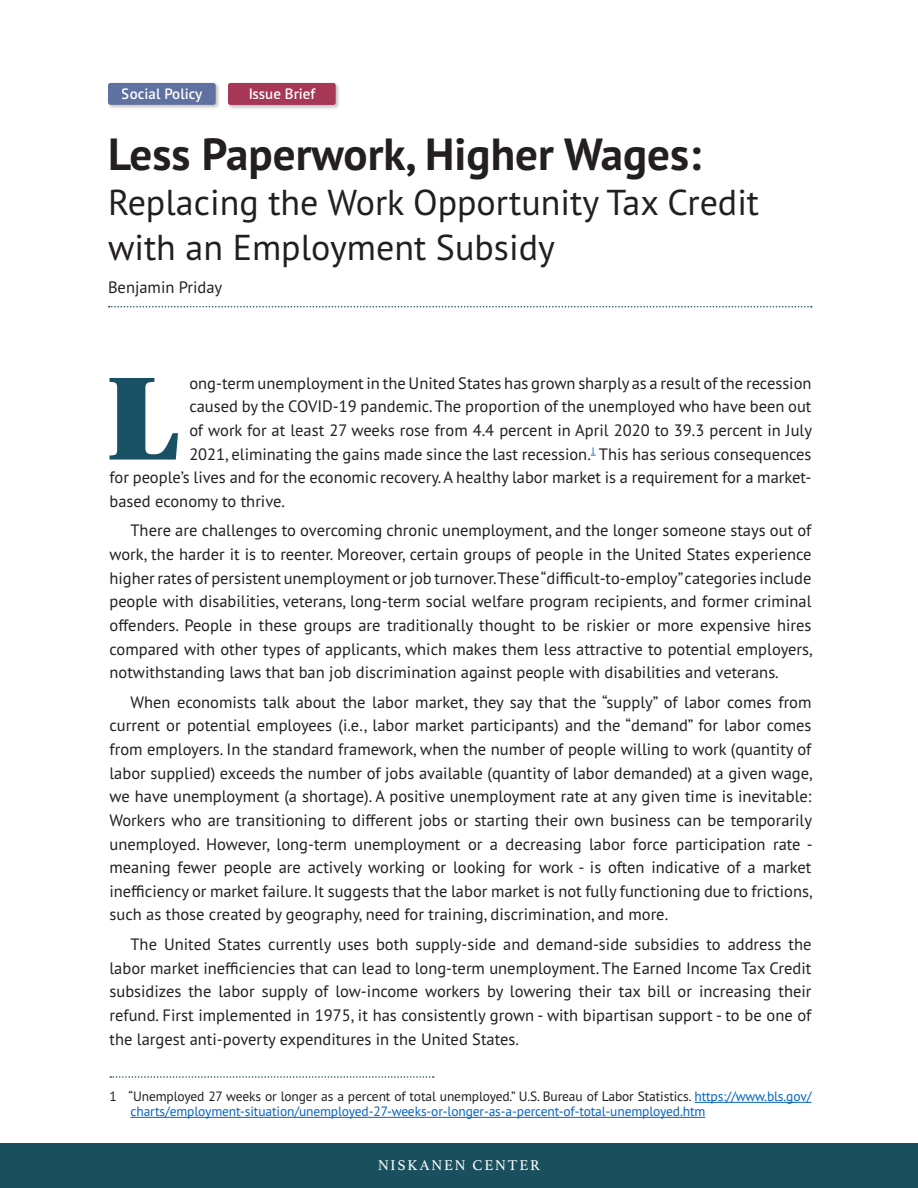
<style>
.page{position:relative;width:918px;height:1188px;background:#fff}
.page>*{position:absolute;margin:0;border:0;box-sizing:border-box;transform-origin:0 0}
.Drop_cap_graf{font:125.55px "Utopia Std Black Headline";color:#175163}
.Body_no_tab{font:700 45px "PT Sans Pro";color:#231f20}
.Body_no_tab-2{font:36px/45px "PT Sans Pro";color:#231f20}
.Body{font:16.5px/23.7px "PT Sans Pro";color:#231f20;text-align:justify}
.Drop_cap_graf-2{font:16.5px "PT Sans Pro";color:#231f20}
.t1{font:600 15px "PT Sans Pro";color:#fff}
.t2{font:15px "Athelas";letter-spacing:.12em;color:#fff}
.Footnote_text{font:13.5px/15px "PT Sans Pro";letter-spacing:-.01em;color:#0563c1}
.s1{color:#231f20}
</style>
<div class="page">
<div style="left:0;top:1144px;width:918px;height:44px;background:#1a505d"></div>
<svg style="left:110px;top:1076px;width:324px;height:2px"></svg>
<hr style="left:695px;top:1102px;width:116px;height:1px;background:#0563c1">
<hr style="left:130px;top:1117px;width:575px;height:1px;background:#0563c1">
<div style="left:107px;top:82px;width:114px;height:28px;background:#231f20;opacity:.27"></div>
<div style="left:108px;top:83px;width:108px;height:22px;background:#5f71a1;border-radius:2px"></div>
<div style="left:227px;top:82px;width:114px;height:28px;background:#231f20;opacity:.27"></div>
<div style="left:228px;top:83px;width:108px;height:22px;background:#a63756;border-radius:2px"></div>
<svg style="left:109px;top:306px;width:703px;height:2px"></svg>
<p class="t1" style="left:122px;top:84px;width:82px">Social Policy</p>
<p class="t1" style="left:248px;top:84px;width:69px">Issue Brief</p>
<p class="Body_no_tab" style="left:108px;top:125px;width:595px">Less Paperwork, Higher Wages:</p>
<p class="Body_no_tab-2" style="left:108px;top:179px;width:653px">Replacing the Work Opportunity Tax Credit with an Employment Subsidy</p>
<p class="Body" style="left:108px;top:275px;width:116px">Benjamin Priday</p>
<p class="Drop_cap_graf" style="left:107px;top:353px;width:74px">L</p>
<p class="Drop_cap_graf-2" style="left:189px;top:372px;width:624px">ong-term unemployment in the United States has grown sharply as a result of the recession</p>
<p class="Drop_cap_graf-2" style="left:189px;top:396px;width:624px">caused by the COVID-19 pandemic. The proportion of the unemployed who have been out</p>
<p class="Drop_cap_graf-2" style="left:189px;top:419px;width:624px">of work for at least 27 weeks rose from 4.4 percent in April 2020 to 39.3 percent in July</p>
<p class="Drop_cap_graf-2" style="left:189px;top:443px;width:624px">2021, eliminating the gains made since the last recession.<sup>1</sup> This has serious consequences</p>
<p class="Drop_cap_graf-2" style="left:110px;top:467px;width:704px">for people’s lives and for the economic recovery. A healthy labor market is a requirement for a market-</p>
<p class="Drop_cap_graf-2" style="left:110px;top:490px;width:177px">based economy to thrive.</p>
<p class="Body" style="left:110px;top:518px;width:705px;text-indent:21px">There are challenges to overcoming chronic unemployment, and the longer someone stays out of work, the harder it is to reenter. Moreover, certain groups of people in the United States experience higher rates of persistent unemployment or job turnover.These “difficult-to-employ” categories include people with disabilities, veterans, long-term social welfare program recipients, and former criminal offenders. People in these groups are traditionally thought to be riskier or more expensive hires compared with other types of applicants, which makes them less attractive to potential employers, notwithstanding laws that ban job discrimination against people with disabilities and veterans.</p>
<p class="Body" style="left:110px;top:690px;width:705px;text-indent:21px">When economists talk about the labor market, they say that the “supply” of labor comes from current or potential employees (i.e., labor market participants) and the “demand” for labor comes from employers. In the standard framework, when the number of people willing to work (quantity of labor supplied) exceeds the number of jobs available (quantity of labor demanded) at a given wage, we have unemployment (a shortage). A positive unemployment rate at any given time is inevitable:<br>Workers who are transitioning to different jobs or starting their own business can be temporarily unemployed. However, long-term unemployment or a decreasing labor force participation rate - meaning fewer people are actively working or looking for work - is often indicative of a market inefficiency or market failure. It suggests that the labor market is not fully functioning due to frictions, such as those created by geography, need for training, discrimination, and more.</p>
<p class="Body" style="left:110px;top:932px;width:704px;text-indent:21px">The United States currently uses both supply-side and demand-side subsidies to address the labor market inefficiencies that can lead to long-term unemployment. The Earned Income Tax Credit subsidizes the labor supply of low-income workers by lowering their tax bill or increasing their refund. First implemented in 1975, it has consistently grown - with bipartisan support - to be one of the largest anti-poverty expenditures in the United States.</p>
<p class="Footnote_text" style="left:130px;top:1088px;width:683px;text-indent:-21px"><span class="s1">1 “Unemployed 27 weeks or longer as a percent of total unemployed.” U.S. Bureau of Labor Statistics.</span> https://www.bls.gov/ charts/employment-situation/unemployed-27-weeks-or-longer-as-a-percent-of-total-unemployed.htm</p>
<p class="t2" style="left:378px;top:1156px;width:163px">NISKANEN CENTER</p>
</div>
